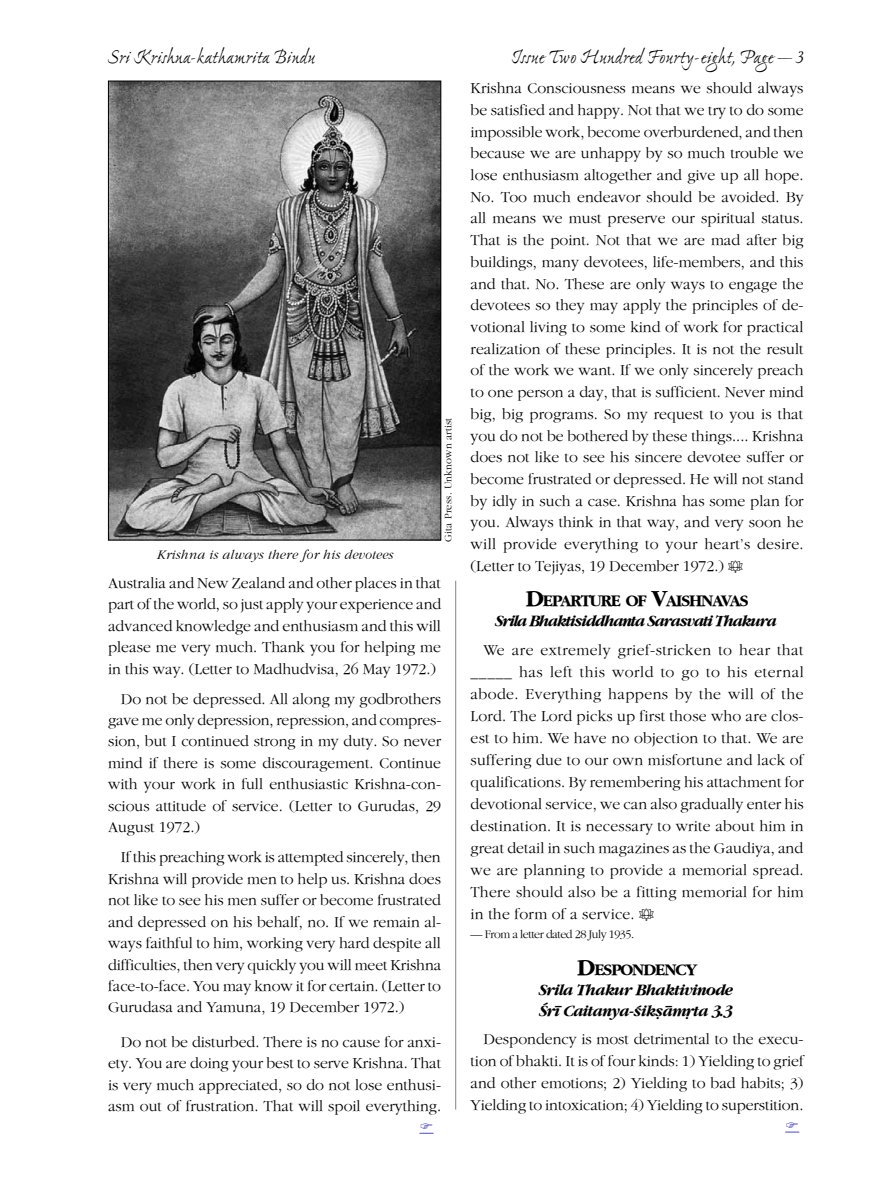
<style>
.page{position:relative;width:885px;height:1191px;background:#fff}
.page>*{position:absolute;margin:0;border:0;box-sizing:border-box;transform-origin:0 0}
.t1{font:21px "Ex Ponto";letter-spacing:-.01em;color:#000}
.t2{font:700 16.8px "Rama Garamond Plus";letter-spacing:-.055em;color:#000}
.t3{font:italic 700 16.5px/20.2px "Rama Garamond Plus";letter-spacing:-.04em;color:#000}
.t4{font:italic 700 16.5px "Rama Garamond Plus";letter-spacing:-.075em;color:#000}
.t5{font:15.75px/21.8px "Rama Garamond Plus";color:#000;text-align:justify}
.t6{font:italic 13.5px "Rama Garamond Plus";letter-spacing:.02em;color:#000}
.t7{font:12px "Rama Garamond Plus";letter-spacing:-.04em;color:#000}
.t8{font:10.5px "Rama Garamond Plus";letter-spacing:.02em;color:#000}
.s1{font-weight:700}
.s2{font-size:24px}
</style>
<div class="page">
<hr style="left:455px;top:580px;width:1px;height:529px;background:#808285">
<img style="left:110px;top:83px;width:329px;height:455px">
<div style="left:108px;top:81px;width:333px;height:459px;border:1px solid #000"></div>
<svg style="left:419px;top:1132px;width:14px;height:1px"></svg>
<svg style="left:785px;top:1131px;width:14px;height:1px"></svg>
<h1 class="t1" style="left:108px;top:47px;width:209px">Sri Krishna-kathamrita Bindu</h1>
<h1 class="t1" style="left:511px;top:47px;width:294px">Issue Two Hundred Fourty-eight, Page — 3</h1>
<p class="t6" style="left:156px;top:547px;width:238px">Krishna is always there for his devotees</p>
<p class="t8" style="left:442px;top:542px;width:125px;rotate:-90deg">Gita Press. Unknown artist</p>
<p class="t5" style="left:108px;top:572px;width:334px">Australia and New Zealand and other places in that part of the world, so just apply your experience and advanced knowledge and enthusiasm and this will please me very much. Thank you for helping me in this way. (Letter to Madhudvisa, 26 May 1972.)</p>
<p class="t5" style="left:108px;top:688px;width:335px;text-indent:13px">Do not be depressed. All along my godbrothers gave me only depression, repression, and compres&shy;sion, but I continued strong in my duty. So never mind if there is some discouragement. Continue with your work in full enthusiastic Krishna-con&shy;scious attitude of service. (Letter to Gurudas, 29<br>August 1972.)</p>
<p class="t5" style="left:108px;top:846px;width:335px;text-indent:13px">If this preaching work is attempted sincerely, then Krishna will provide men to help us. Krishna does not like to see his men suffer or become frustrated and depressed on his behalf, no. If we remain al&shy;ways faithful to him, working very hard despite all difficulties, then very quickly you will meet Krishna face-to-face. You may know it for certain. (Letter to Gurudasa and Yamuna, 19 December 1972.)</p>
<p class="t5" style="left:108px;top:1031px;width:334px;text-indent:13px">Do not be disturbed. There is no cause for anxi&shy;ety. You are doing your best to serve Krishna. That is very much appreciated, so do not lose enthusi&shy;asm out of frustration. That will spoil everything.</p>
<p class="t5" style="left:470px;top:77px;width:334px">Krishna Consciousness means we should always be satisfied and happy. Not that we try to do some impossible work, become overburdened, and then because we are unhappy by so much trouble we lose enthusiasm altogether and give up all hope.<br>No. Too much endeavor should be avoided. By all means we must preserve our spiritual status.<br>That is the point. Not that we are mad after big buildings, many devotees, life-members, and this and that. No. These are only ways to engage the devotees so they may apply the principles of de&shy;votional living to some kind of work for practical realization of these principles. It is not the result of the work we want. If we only sincerely preach to one person a day, that is sufficient. Never mind big, big programs. So my request to you is that you do not be bothered by these things.... Krishna does not like to see his sincere devotee suffer or become frustrated or depressed. He will not stand by idly in such a case. Krishna has some plan for you. Always think in that way, and very soon he will provide everything to your heart’s desire. (Letter to Tejiyas, 19 December 1972.) <span class="s1">·</span></p>
<p class="t2" style="left:525px;top:591px;width:224px"><span class="s2">D</span>EPARTURE OF <span class="s2">V</span>AISHNAVAS</p>
<p class="t4" style="left:496px;top:612px;width:283px">Srila Bhaktisiddhanta Sarasvati Thakura</p>
<p class="t5" style="left:470px;top:638px;width:335px;text-indent:13px">We are extremely grief-stricken to hear that _____ has left this world to go to his eternal abode. Everything happens by the will of the Lord. The Lord picks up first those who are clos&shy;est to him. We have no objection to that. We are suffering due to our own misfortune and lack of qualifications. By remembering his attachment for devotional service, we can also gradually enter his destination. It is necessary to write about him in great detail in such magazines as the Gaudiya, and we are planning to provide a memorial spread.<br>There should also be a fitting memorial for him in the form of a service. <span class="s1">·</span></p>
<p class="t7" style="left:470px;top:927px;width:165px">— From a letter dated 28 July 1935.</p>
<p class="t2" style="left:577px;top:960px;width:121px"><span class="s2">D</span>ESPONDENCY</p>
<p class="t3" style="left:539px;top:980px;width:196px">Srila Thakur Bhaktivinode<br>Çré Caitanya-çikñämåta 3.3</p>
<p class="t5" style="left:470px;top:1028px;width:334px;text-indent:13px">Despondency is most detrimental to the execu&shy;tion of bhakti. It is of four kinds: 1) Yielding to grief and other emotions; 2) Yielding to bad habits; 3)<br>Yielding to intoxication; 4) Yielding to superstition.</p>
</div>
